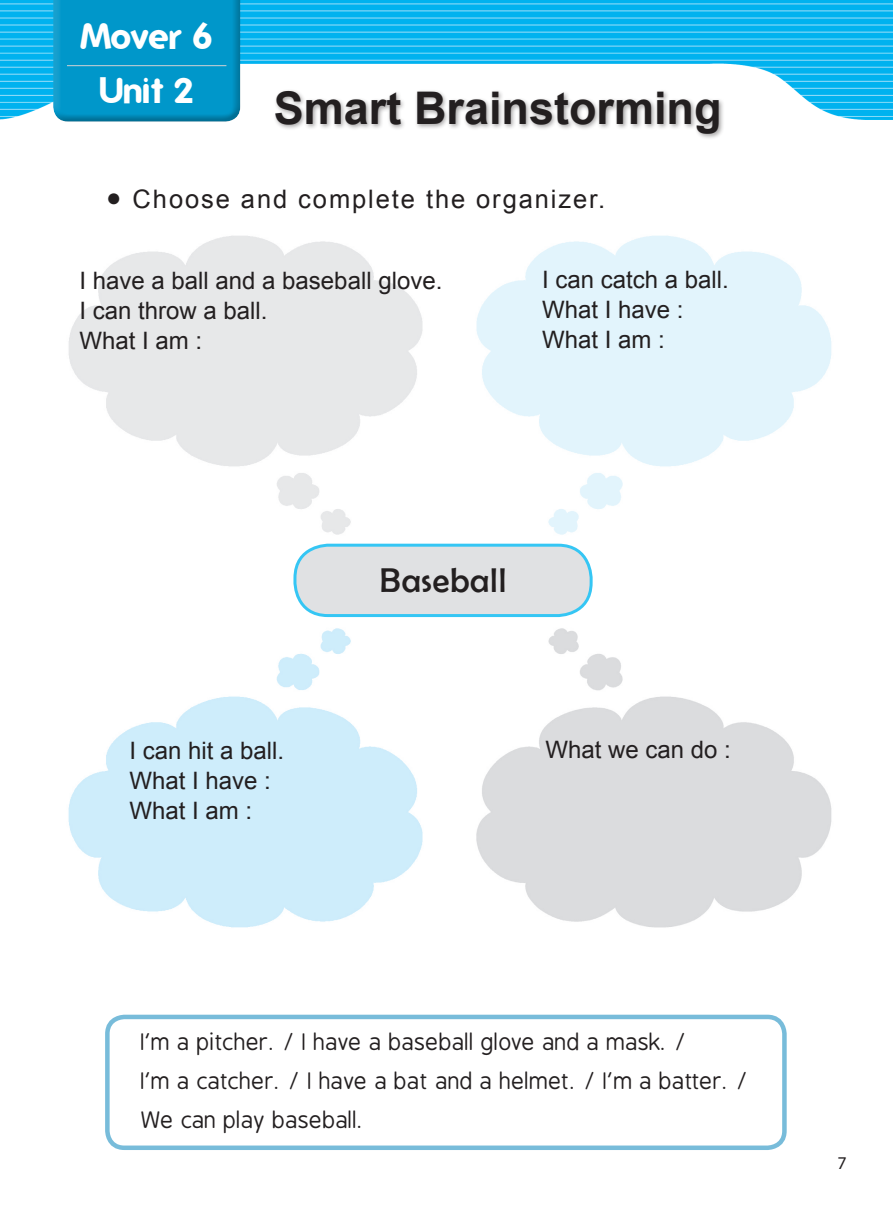
<style>
.page{position:relative;width:893px;height:1212px;background:#fff}
.page>*{position:absolute;margin:0;border:0;box-sizing:border-box;transform-origin:0 0}
.t1{font:700 45px "Arial";color:#231f20}
.t2{font:700 36px "Folks";letter-spacing:-.015em;color:#fff}
.Book_1{font:700 35.1px "Folks";color:#fff}
.t3{font:34.5px "Berlin Sans FB";letter-spacing:.025em;color:#231f20}
.t4{font:25.5px "Arial";letter-spacing:.075em;color:#231f20}
.t5{font:24px/30px "Arial";color:#231f20}
.t6{font:22.5px/39px "B Preplay";color:#231f20}
.t7{font:18px "Myriad Pro";color:#231f20}
</style>
<div class="page">
<img style="left:0;top:0;width:893px;height:119px">
<div style="left:51px;top:0;width:190px;height:124px;background:#231f20;opacity:.3"></div>
<hr style="left:67px;top:65px;width:159px;height:1px;background:#d1d2d4">
<div style="left:273px;top:89px;width:452px;height:51px;background:#231f20;opacity:.4"></div>
<img style="left:68px;top:235px;width:368px;height:330px">
<img style="left:463px;top:235px;width:369px;height:330px">
<img style="left:68px;top:595px;width:368px;height:333px">
<img style="left:463px;top:595px;width:369px;height:333px">
<div style="left:105px;top:1015px;width:682px;height:135px;border:4px solid #78bcda;border-radius:17px"></div>
<div style="left:295px;top:545px;width:296px;height:70px;background:#e0e1e3;border-radius:33px"></div>
<div style="left:293px;top:544px;width:300px;height:73px;border:3px solid #35c6f4;border-radius:33px"></div>
<h2 class="t2" style="left:80px;top:15px;width:135px">Mover 6</h2>
<p class="Book_1" style="left:99px;top:70px;width:97px">Unit 2</p>
<h1 class="t1" style="left:274px;top:78px;width:449px">Smart Brainstorming</h1>
<p class="t4" style="left:106px;top:182px;width:501px">● Choose and complete the organizer.</p>
<p class="t5" style="left:79px;top:266px;width:364px">I have a ball and a baseball glove.<br>I can throw a ball.</p>
<p class="t5" style="left:79px;top:326px;width:124px">What I am :</p>
<p class="t5" style="left:542px;top:265px;width:188px">I can catch a ball.</p>
<p class="t5" style="left:542px;top:295px;width:143px">What I have :</p>
<p class="t5" style="left:542px;top:325px;width:124px">What I am :</p>
<p class="t5" style="left:129px;top:736px;width:156px">I can hit a ball.</p>
<p class="t5" style="left:129px;top:766px;width:143px">What I have :</p>
<p class="t5" style="left:129px;top:796px;width:124px">What I am :</p>
<p class="t3" style="left:380px;top:561px;width:128px">Baseball</p>
<p class="t5" style="left:545px;top:735px;width:187px">What we can do :</p>
<p class="t6" style="left:142px;top:1023px;width:548px">I’m a pitcher. / I have a baseball glove and a mask. /</p>
<p class="t6" style="left:142px;top:1062px;width:609px">I’m a catcher. / I have a bat and a helmet. / I’m a batter. /<br>We can play baseball.</p>
<p class="t7" style="left:837px;top:1152px;width:11px">7</p>
</div>
